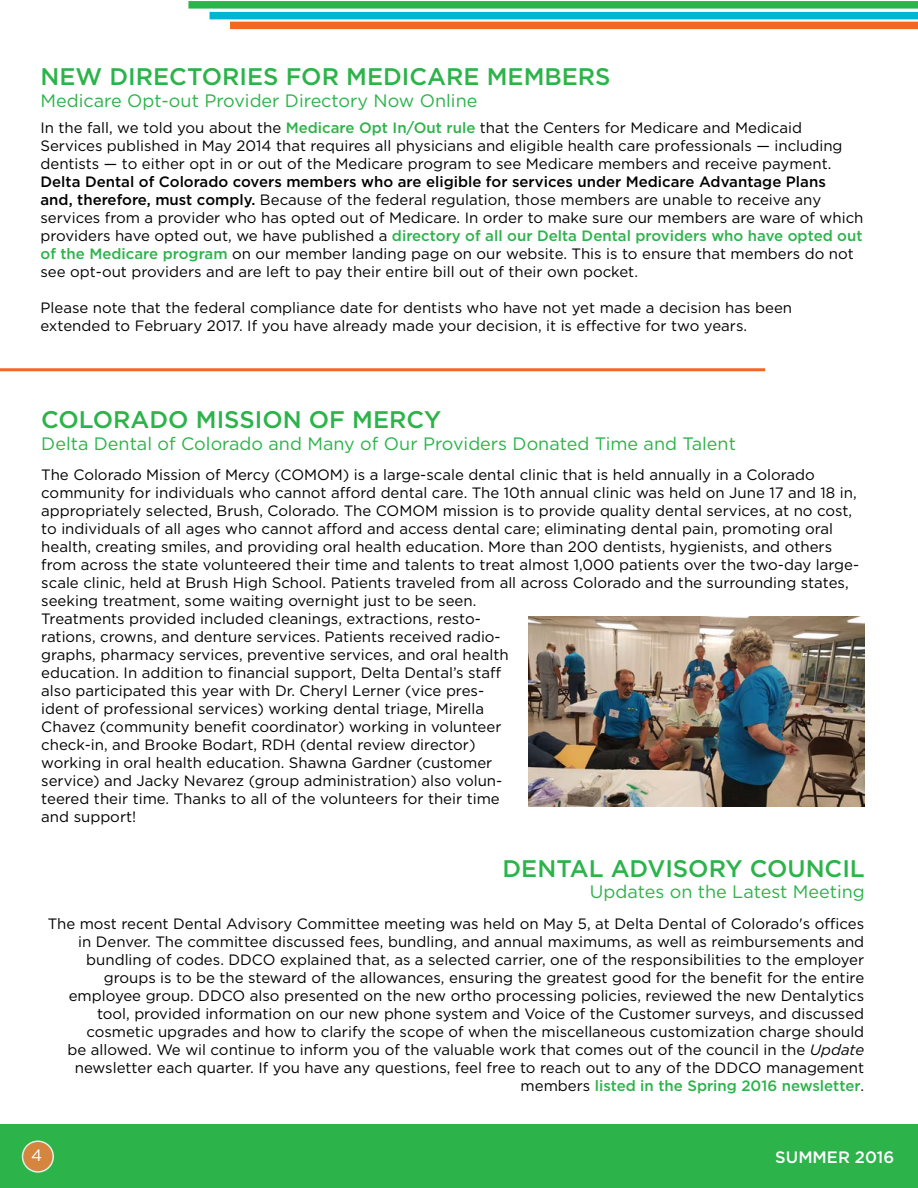
<style>
.page{position:relative;width:918px;height:1188px;background:#fff}
.page>*{position:absolute;margin:0;border:0;box-sizing:border-box;transform-origin:0 0}
.t1{font:500 24px "Gotham";color:#2cb34a}
.t2{font:18px "Gotham";color:#2cb34a}
.t3{font:500 16.5px "Gotham";color:#fff}
.t4{font:16.5px "Gotham";color:#fff}
.t5{font:15px/18px "Gotham";color:#000}
.s1{font-weight:500;color:#2cb34a}
.s2{font-weight:500}
.s3{font-style:italic}
</style>
<div class="page">
<div style="left:0;top:1124px;width:918px;height:64px;background:#2cb34a"></div>
<div style="left:188px;top:1px;width:730px;height:8px;background:#2cb34a"></div>
<div style="left:210px;top:12px;width:708px;height:7px;background:#00b5d1"></div>
<div style="left:230px;top:22px;width:688px;height:7px;background:#f26722"></div>
<svg style="left:23px;top:1141px;width:30px;height:31px"></svg>
<div style="left:22px;top:1140px;width:32px;height:33px;border:2px solid #fff;border-radius:50%"></div>
<hr style="left:0;top:368px;width:765px;height:3px;background:#f26722">
<img style="left:528px;top:617px;width:337px;height:189px">
<h1 class="t1" style="left:40px;top:61px;width:572px">NEW DIRECTORIES FOR MEDICARE MEMBERS</h1>
<p class="t2" style="left:40px;top:89px;width:438px">Medicare Opt-out Provider Directory Now Online</p>
<p class="t5" style="left:40px;top:119px;width:804px">In the fall, we told you about the <span class="s1">Medicare Opt In/Out rule</span> that the Centers for Medicare and Medicaid<br>Services published in May 2014 that requires all physicians and eligible health care professionals — including dentists — to either opt in or out of the Medicare program to see Medicare members and receive payment.</p>
<p class="t5" style="left:40px;top:173px;width:825px"><span class="s2">Delta Dental of Colorado covers members who are eligible for services under Medicare Advantage Plans<br>and, therefore, must comply.</span> Because of the federal regulation, those members are unable to receive any services from a provider who has opted out of Medicare. In order to make sure our members are ware of which providers have opted out, we have published a <span class="s1">directory of all our Delta Dental providers who have opted out of the Medicare program</span> on our member landing page on our website. This is to ensure that members do not see opt-out providers and are left to pay their entire bill out of their own pocket.</p>
<p class="t5" style="left:40px;top:299px;width:753px">Please note that the federal compliance date for dentists who have not yet made a decision has been extended to February 2017. If you have already made your decision, it is effective for two years.</p>
<h1 class="t1" style="left:41px;top:404px;width:401px">COLORADO MISSION OF MERCY</h1>
<p class="t2" style="left:41px;top:432px;width:696px">Delta Dental of Colorado and Many of Our Providers Donated Time and Talent</p>
<p class="t5" style="left:41px;top:466px;width:819px">The Colorado Mission of Mercy (COMOM) is a large-scale dental clinic that is held annually in a Colorado community for individuals who cannot afford dental care. The 10th annual clinic was held on June 17 and 18 in, appropriately selected, Brush, Colorado. The COMOM mission is to provide quality dental services, at no cost, to individuals of all ages who cannot afford and access dental care; eliminating dental pain, promoting oral health, creating smiles, and providing oral health education. More than 200 dentists, hygienists, and others from across the state volunteered their time and talents to treat almost 1,000 patients over the two-day large&shy;scale clinic, held at Brush High School. Patients traveled from all across Colorado and the surrounding states, seeking treatment, some waiting overnight just to be seen.<br>Treatments provided included cleanings, extractions, resto-<br>rations, crowns, and denture services. Patients received radio-<br>graphs, pharmacy services, preventive services, and oral health<br>education. In addition to financial support, Delta Dental’s staff<br>also participated this year with Dr. Cheryl Lerner (vice pres-<br>ident of professional services) working dental triage, Mirella<br>Chavez (community benefit coordinator) working in volunteer<br>check-in, and Brooke Bodart, RDH (dental review director)<br>working in oral health education. Shawna Gardner (customer<br>service) and Jacky Nevarez (group administration) also volun-<br>teered their time. Thanks to all of the volunteers for their time<br>and support!</p>
<h1 class="t1" style="left:503px;top:853px;width:364px">DENTAL ADVISORY COUNCIL</h1>
<p class="t2" style="left:590px;top:880px;width:276px">Updates on the Latest Meeting</p>
<p class="t5" style="left:48px;top:915px;width:818px;text-align:right">The most recent Dental Advisory Committee meeting was held on May 5, at Delta Dental of Colorado's offices in Denver. The committee discussed fees, bundling, and annual maximums, as well as reimbursements and bundling of codes. DDCO explained that, as a selected carrier, one of the responsibilities to the employer groups is to be the steward of the allowances, ensuring the greatest good for the benefit for the entire employee group. DDCO also presented on the new ortho processing policies, reviewed the new Dentalytics tool, provided information on our new phone system and Voice of the Customer surveys, and discussed cosmetic upgrades and how to clarify the scope of when the miscellaneous customization charge should<br>be allowed. We wil continue to inform you of the valuable work that comes out of the council in the <span class="s3">Update </span>newsletter each quarter. If you have any questions, feel free to reach out to any of the DDCO management members <span class="s1">listed in the Spring 2016 newsletter</span>.</p>
<p class="t4" style="left:31px;top:1145px;width:13px">4</p>
<p class="t3" style="left:775px;top:1147px;width:120px">SUMMER 2016</p>
</div>
